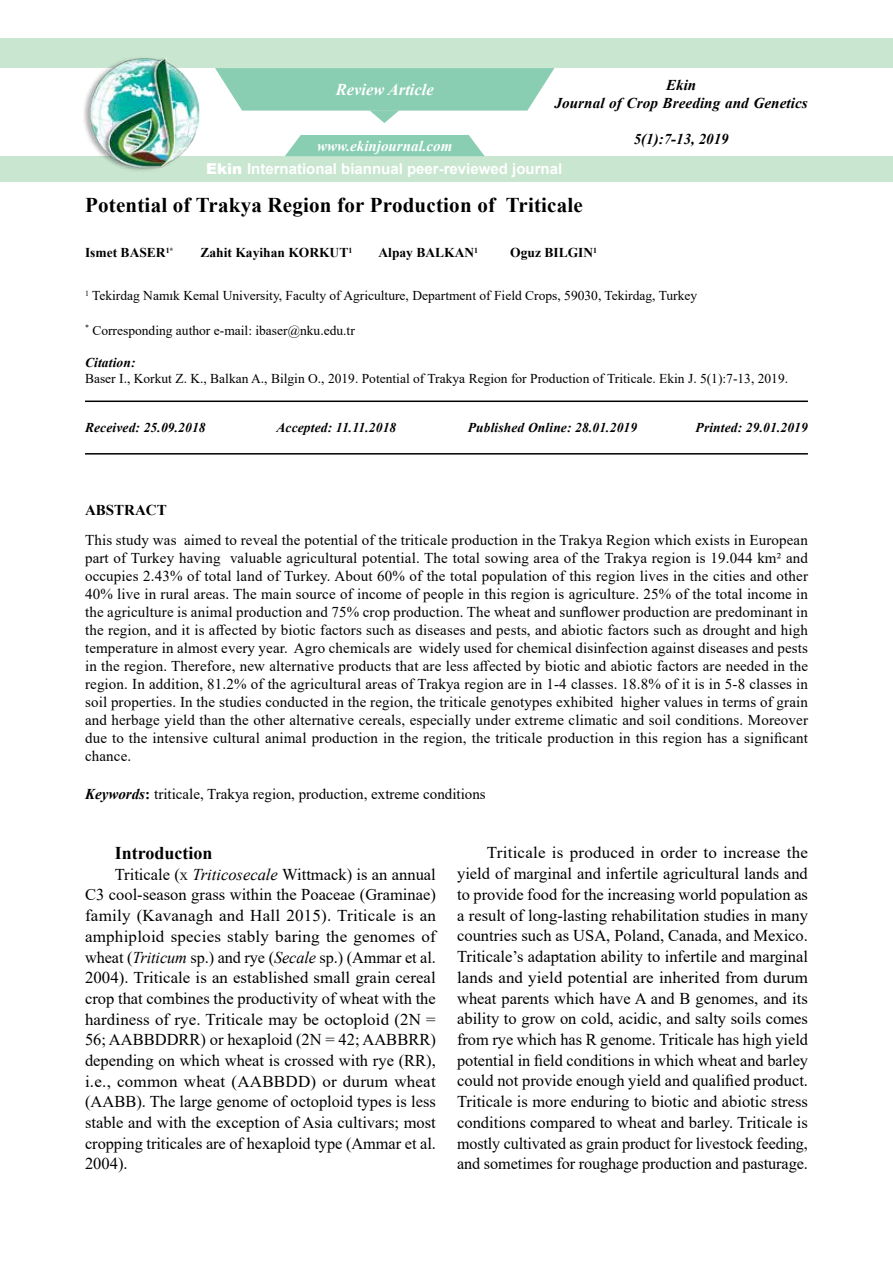
<style>
.page{position:relative;width:893px;height:1263px;background:#fff}
.page>*{position:absolute;margin:0;border:0;box-sizing:border-box;transform-origin:0 0}
.t1{font:700 21px "Times New Roman";letter-spacing:.01em;color:#000}
.t2{font:700 18px "Times New Roman";color:#000}
.t3{font:16.5px/20.7px "Times New Roman";letter-spacing:-.005em;color:#000;text-align:justify}
.t4{font:italic 700 16.5px "Times New Roman";color:#fff}
.t5{font:15px/18px "Times New Roman";color:#000;text-align:justify}
.t6{font:italic 700 15px/18px "Times New Roman";letter-spacing:.005em;color:#000;text-align:center}
.t7{font:700 15px "Arial";color:#fff}
.t8{font:italic 700 15px "Times New Roman";color:#fff}
.t9{font:700 15px "Times New Roman";color:#000}
.t10{font:13.5px "Times New Roman";color:#000}
.t11{font:italic 700 13.5px "Times New Roman";letter-spacing:.01em;color:#000}
.t12{font:700 13.5px "Times New Roman";color:#000}
.s1{font-weight:900}
.s2{font-weight:700;font-style:italic}
.s3{font-weight:700}
.s4{color:#231f20}
.s5{font-style:italic}
</style>
<div class="page">
<div style="left:0;top:38px;width:893px;height:30px;background:#c9e6d0"></div>
<div style="left:0;top:156px;width:893px;height:26px;background:#c9e6d0"></div>
<img style="left:84px;top:58px;width:116px;height:113px">
<svg style="left:215px;top:68px;width:339px;height:55px"></svg>
<svg style="left:285px;top:135px;width:200px;height:21px;background:#92d1b9"></svg>
<hr style="left:85px;top:400px;width:723px;height:2px;background:#000">
<hr style="left:85px;top:453px;width:723px;height:2px;background:#000">
<p class="t4" style="left:336px;top:78px;width:99px">Review Article</p>
<p class="t6" style="left:554px;top:76px;width:255px">Ekin<br>Journal of Crop Breeding and Genetics</p>
<p class="t6" style="left:634px;top:130px;width:96px">5(1):7-13, 2019</p>
<p class="t8" style="left:317px;top:135px;width:137px">www.ekinjournal.com</p>
<p class="t7" style="left:206px;top:159px;width:357px"><span class="s1">Ekin</span> International biannual peer-reviewed journal</p>
<p class="t1" style="left:85px;top:190px;width:499px">Potential of Trakya Region for Production of Triticale</p>
<p class="t12" style="left:85px;top:243px;width:90px">Ismet BASER<sup>1*</sup></p>
<p class="t12" style="left:201px;top:243px;width:153px">Zahit Kayihan KORKUT<sup>1</sup></p>
<p class="t12" style="left:379px;top:243px;width:101px">Alpay BALKAN<sup>1</sup></p>
<p class="t12" style="left:510px;top:243px;width:88px">Oguz BILGIN<sup>1</sup></p>
<p class="t10" style="left:85px;top:286px;width:614px"><sup>1</sup> Tekirdag Namık Kemal University, Faculty of Agriculture, Department of Field Crops, 59030, Tekirdag, Turkey</p>
<p class="t10" style="left:85px;top:321px;width:271px"><sup>*</sup> Corresponding author e-mail: ibaser@nku.edu.tr</p>
<p class="t11" style="left:85px;top:353px;width:52px">Citation:</p>
<p class="t10" style="left:85px;top:369px;width:705px">Baser I., Korkut Z. K., Balkan A., Bilgin O., 2019. Potential of Trakya Region for Production of Triticale. Ekin J. 5(1):7-13, 2019.</p>
<p class="t11" style="left:85px;top:418px;width:122px">Received: 25.09.2018</p>
<p class="t11" style="left:276px;top:418px;width:121px">Accepted: 11.11.2018</p>
<p class="t11" style="left:468px;top:418px;width:171px">Published Online: 28.01.2019</p>
<p class="t11" style="left:696px;top:418px;width:114px">Printed: 29.01.2019</p>
<p class="t9" style="left:85px;top:499px;width:83px">ABSTRACT</p>
<p class="t5" style="left:85px;top:531px;width:724px">This study was aimed to reveal the potential of the triticale production in the Trakya Region which exists in European part of Turkey having valuable agricultural potential. The total sowing area of the Trakya region is 19.044 km² and occupies 2.43% of total land of Turkey. About 60% of the total population of this region lives in the cities and other 40% live in rural areas. The main source of income of people in this region is agriculture. 25% of the total income in the agriculture is animal production and 75% crop production. The wheat and sunflower production are predominant in the region, and it is affected by biotic factors such as diseases and pests, and abiotic factors such as drought and high temperature in almost every year. Agro chemicals are widely used for chemical disinfection against diseases and pests in the region. Therefore, new alternative products that are less affected by biotic and abiotic factors are needed in the region. In addition, 81.2% of the agricultural areas of Trakya region are in 1-4 classes. 18.8% of it is in 5-8 classes in soil properties. In the studies conducted in the region, the triticale genotypes exhibited higher values in terms of grain and herbage yield than the other alternative cereals, especially under extreme climatic and soil conditions. Moreover due to the intensive cultural animal production in the region, the triticale production in this region has a significant chance.</p>
<p class="t5" style="left:85px;top:784px;width:402px"><span class="s2">Keywords</span><span class="s3">:</span> triticale, Trakya region, production, extreme conditions</p>
<p class="t2" style="left:115px;top:840px;width:99px">Introduction</p>
<p class="t3" style="left:85px;top:863px;width:352px;text-indent:30px">Triticale (<span class="s4">x</span> <span class="s5">Triticosecale</span> Wittmack) is an annual C3 cool-season grass within the Poaceae (Graminae) family (Kavanagh and Hall 2015). Triticale is an amphiploid species stably baring the genomes of wheat (<span class="s5">Triticum</span> sp.) and rye (<span class="s5">Secale</span> sp.) (Ammar et al.<br>2004). Triticale is an established small grain cereal crop that combines the productivity of wheat with the hardiness of rye. Triticale may be octoploid (2N = 56; AABBDDRR) or hexaploid (2N = 42; AABBRR) depending on which wheat is crossed with rye (RR), i.e., common wheat (AABBDD) or durum wheat (AABB). The large genome of octoploid types is less stable and with the exception of Asia cultivars; most cropping triticales are of hexaploid type (Ammar et al.<br>2004).</p>
<p class="t3" style="left:457px;top:842px;width:352px;text-indent:30px">Triticale is produced in order to increase the yield of marginal and infertile agricultural lands and to provide food for the increasing world population as a result of long-lasting rehabilitation studies in many countries such as USA, Poland, Canada, and Mexico.<br>Triticale’s adaptation ability to infertile and marginal lands and yield potential are inherited from durum wheat parents which have A and B genomes, and its ability to grow on cold, acidic, and salty soils comes from rye which has R genome. Triticale has high yield potential in field conditions in which wheat and barley could not provide enough yield and qualified product.<br>Triticale is more enduring to biotic and abiotic stress conditions compared to wheat and barley. Triticale is mostly cultivated as grain product for livestock feeding, and sometimes for roughage production and pasturage.</p>
</div>
